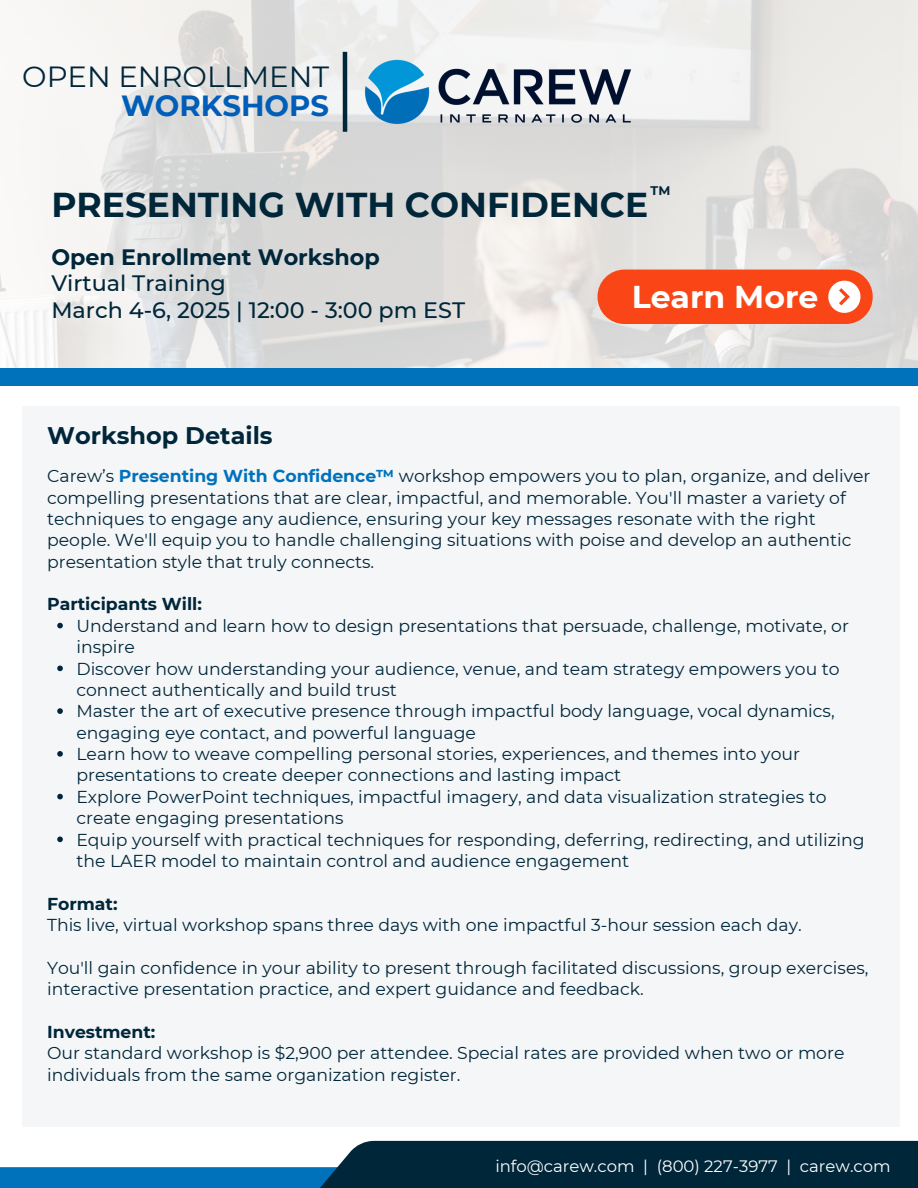
<style>
.page{position:relative;width:918px;height:1188px;background:#fff}
.page>*{position:absolute;margin:0;border:0;box-sizing:border-box;transform-origin:0 0}
.t1{font:700 34.5px "Montserrat";color:#00263a}
.t2{font:700 31.5px "Montserrat";color:#fff}
.t3{font:29.1px "Montserrat";color:#00263a}
.t4{font:700 29.1px "Montserrat";color:#005eb8}
.t5{font:700 24px "Montserrat";color:#00263a}
.t6{font:500 22.2px/26.7px "Montserrat";color:#00263a}
.t7{font:17.25px/21.3px "Montserrat";color:#00263a}
.t8{font:700 17.25px "Montserrat";color:#00263a}
.t9{font:16.5px "Montserrat";color:#fff}
.t10{font:700 12.6px "Montserrat";color:#00263a}
.s1{font-weight:700}
.s2{font-weight:700;color:#0072bc}
</style>
<div class="page">
<div style="left:0;top:1167px;width:425px;height:21px;background:#0072bc"></div>
<div style="left:256px;top:1141px;width:662px;height:47px;background:#00263a"></div>
<svg style="left:0;top:0;width:918px;height:368px"></svg>
<div style="left:0;top:368px;width:918px;height:18px;background:#0072bc"></div>
<div style="left:22px;top:406px;width:877px;height:721px;background:#f5f6f7"></div>
<svg style="left:57px;top:623px;width:6px;height:5px"></svg>
<svg style="left:57px;top:666px;width:6px;height:5px"></svg>
<svg style="left:57px;top:708px;width:6px;height:6px"></svg>
<svg style="left:57px;top:751px;width:6px;height:6px"></svg>
<svg style="left:57px;top:794px;width:6px;height:5px"></svg>
<svg style="left:57px;top:837px;width:6px;height:5px"></svg>
<img style="left:345px;top:39px;width:306px;height:106px">
<hr style="left:343px;top:52px;width:4px;height:80px;background:#00263a">
<div style="left:598px;top:270px;width:275px;height:54px;background:#fa4616;border-radius:27px"></div>
<div style="left:828px;top:281px;width:33px;height:32px;background:#fff;border-radius:50%"></div>
<svg style="left:839px;top:288px;width:11px;height:17px"></svg>
<p class="t3" style="left:22px;top:59px;width:308px">OPEN ENROLLMENT</p>
<p class="t4" style="left:121px;top:88px;width:210px">WORKSHOPS</p>
<p class="t10" style="left:651px;top:182px;width:21px">TM</p>
<p class="t1" style="left:51px;top:183px;width:598px">PRESENTING WITH CONFIDENCE</p>
<p class="t6" style="left:51px;top:243px;width:415px"><span class="s1">Open Enrollment Workshop<br></span>Virtual Training<br>March 4-6, 2025 | 12:00 - 3:00 pm EST</p>
<p class="t5" style="left:47px;top:420px;width:227px">Workshop Details</p>
<p class="t2" style="left:632px;top:277px;width:188px">Learn More</p>
<h4 class="t7" style="left:47px;top:465px;width:825px">Carew’s <span class="s2">Presenting With Confidence™</span> workshop empowers you to plan, organize, and deliver compelling presentations that are clear, impactful, and memorable. You'll master a variety of techniques to engage any audience, ensuring your key messages resonate with the right people. We'll equip you to handle challenging situations with poise and develop an authentic presentation style that truly connects.</h4>
<h3 class="t8" style="left:47px;top:594px;width:156px">Participants Will:</h3>
<p class="t7" style="left:76px;top:615px;width:774px">Understand and learn how to design presentations that persuade, challenge, motivate, or inspire</p>
<p class="t7" style="left:76px;top:658px;width:765px">Discover how understanding your audience, venue, and team strategy empowers you to connect authentically and build trust</p>
<h2 class="t7" style="left:76px;top:700px;width:760px">Master the art of executive presence through impactful body language, vocal dynamics, engaging eye contact, and powerful language</h2>
<p class="t7" style="left:76px;top:743px;width:725px">Learn how to weave compelling personal stories, experiences, and themes into your presentations to create deeper connections and lasting impact</p>
<h5 class="t7" style="left:76px;top:786px;width:752px">Explore PowerPoint techniques, impactful imagery, and data visualization strategies to create engaging presentations</h5>
<p class="t7" style="left:76px;top:829px;width:790px">Equip yourself with practical techniques for responding, deferring, redirecting, and utilizing the LAER model to maintain control and audience engagement</p>
<h1 class="t8" style="left:47px;top:893px;width:72px">Format:</h1>
<h5 class="t7" style="left:47px;top:914px;width:756px">This live, virtual workshop spans three days with one impactful 3-hour session each day.</h5>
<p class="t7" style="left:47px;top:957px;width:823px">You'll gain confidence in your ability to present through facilitated discussions, group exercises, interactive presentation practice, and expert guidance and feedback.</p>
<h6 class="t8" style="left:47px;top:1021px;width:110px">Investment:</h6>
<p class="t7" style="left:47px;top:1042px;width:799px">Our standard workshop is $2,900 per attendee. Special rates are provided when two or more individuals from the same organization register.</p>
<p class="t9" style="left:495px;top:1156px;width:397px">info@carew.com | (800) 227-3977 | carew.com</p>
</div>
